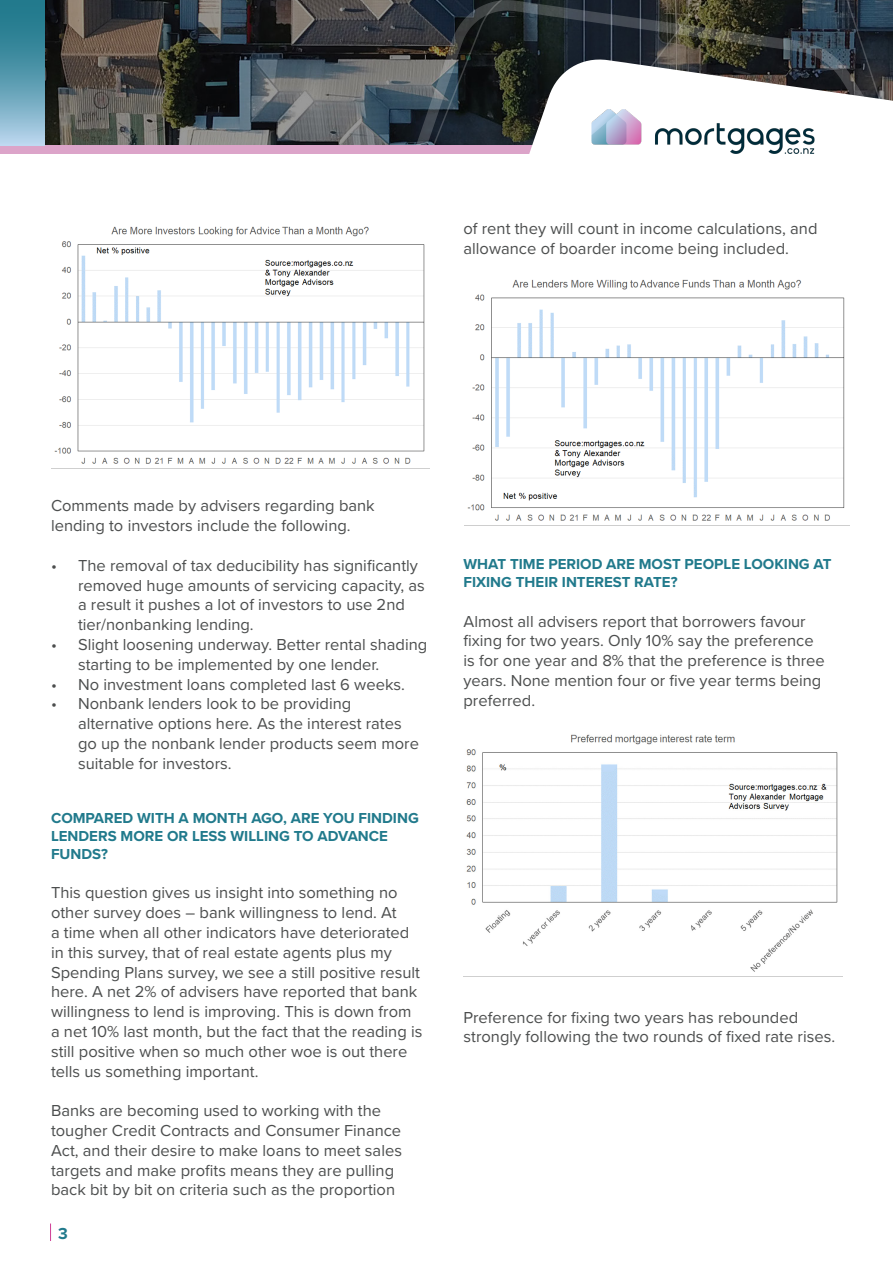
<style>
.page{position:relative;width:893px;height:1263px;background:#fff}
.page>*{position:absolute;margin:0;border:0;box-sizing:border-box;transform-origin:0 0}
.Copy{font:16.5px/19.8px "Proxima Nova";color:#4c4e4e}
.t1{font:700 16.5px "Proxima Nova";color:#217a8c}
.Copy-2{font:700 15px/18px "Proxima Nova";color:#217a8c}
</style>
<div class="page">
<svg style="left:50px;top:1223px;width:1px;height:18px"></svg>
<img style="left:45px;top:0;width:300px;height:146px">
<svg style="left:345px;top:0;width:132px;height:469px"></svg>
<div style="left:0;top:146px;width:893px;height:8px;background:#dca4c9"></div>
<svg style="left:0;top:0;width:45px;height:146px;background:#5b9cb1"></svg>
<svg style="left:477px;top:0;width:416px;height:56px;background:#2d3436"></svg>
<svg style="left:450px;top:56px;width:443px;height:470px"></svg>
<img style="left:587px;top:99px;width:232px;height:64px">
<img style="left:464px;top:275px;width:385px;height:251px">
<img style="left:466px;top:734px;width:372px;height:238px">
<img style="left:54px;top:221px;width:375px;height:247px">
<p class="Copy" style="left:463px;top:218px;width:355px">of rent they will count in income calculations, and allowance of boarder income being included.</p>
<p class="Copy" style="left:51px;top:495px;width:325px">Comments made by advisers regarding bank lending to investors include the following.</p>
<p class="Copy" style="left:78px;top:555px;width:348px;text-indent:-27px">• The removal of tax deducibility has significantly removed huge amounts of servicing capacity, as a result it pushes a lot of investors to use 2nd tier/nonbanking lending.</p>
<p class="Copy" style="left:78px;top:634px;width:351px;text-indent:-27px">• Slight loosening underway. Better rental shading starting to be implemented by one lender.</p>
<p class="Copy" style="left:51px;top:673px;width:355px">• No investment loans completed last 6 weeks.</p>
<p class="Copy" style="left:78px;top:693px;width:342px;text-indent:-27px">• Nonbank lenders look to be providing alternative options here. As the interest rates go up the nonbank lender products seem more suitable for investors.</p>
<p class="Copy-2" style="left:51px;top:808px;width:369px">COMPARED WITH A MONTH AGO, ARE YOU FINDING<br>LENDERS MORE OR LESS WILLING TO ADVANCE<br>FUNDS?</p>
<p class="Copy" style="left:51px;top:882px;width:373px">This question gives us insight into something no other survey does – bank willingness to lend. At<br>a time when all other indicators have deteriorated in this survey, that of real estate agents plus my Spending Plans survey, we see a still positive result here. A net 2% of advisers have reported that bank willingness to lend is improving. This is down from a net 10% last month, but the fact that the reading is still positive when so much other woe is out there tells us something important.</p>
<p class="Copy" style="left:51px;top:1100px;width:352px">Banks are becoming used to working with the tougher Credit Contracts and Consumer Finance Act, and their desire to make loans to meet sales targets and make profits means they are pulling back bit by bit on criteria such as the proportion</p>
<p class="t1" style="left:58px;top:1221px;width:11px">3</p>
<p class="Copy-2" style="left:463px;top:555px;width:370px">WHAT TIME PERIOD ARE MOST PEOPLE LOOKING AT<br>FIXING THEIR INTEREST RATE?</p>
<p class="Copy" style="left:463px;top:610px;width:363px">Almost all advisers report that borrowers favour fixing for two years. Only 10% say the preference is for one year and 8% that the preference is three years. None mention four or five year terms being preferred.</p>
<p class="Copy" style="left:463px;top:1006px;width:373px">Preference for fixing two years has rebounded strongly following the two rounds of fixed rate rises.</p>
</div>
